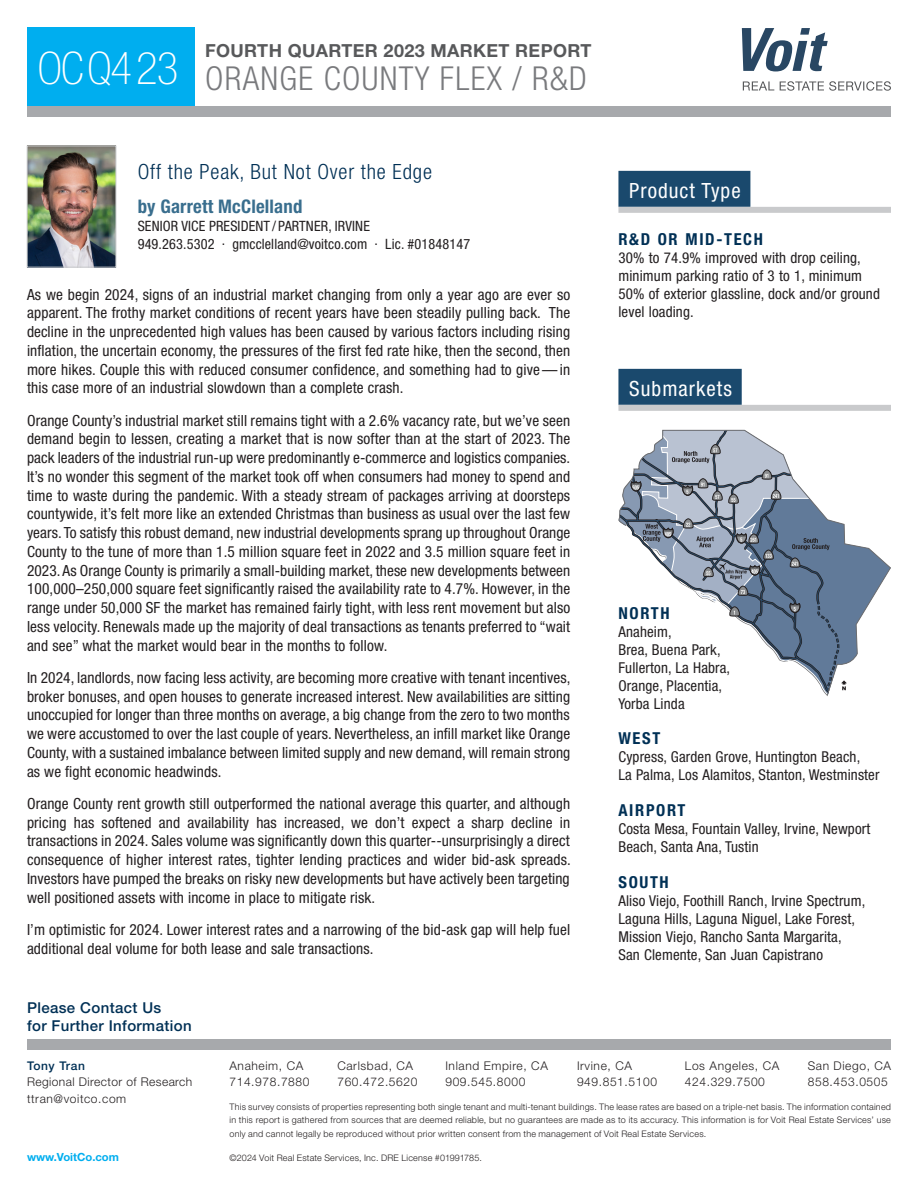
<style>
.page{position:relative;width:918px;height:1188px;background:#fff}
.page>*{position:absolute;margin:0;border:0;box-sizing:border-box;transform-origin:0 0}
.t1{font:100 condensed 45px "Helvetica Neue LT Std";letter-spacing:-.02em;color:#fff}
.t2{font:300 condensed 33px "Helvetica Neue LT Std";letter-spacing:.04em;color:#797a7d}
.Section_No_Accent{font:300 condensed 21px "Helvetica Neue LT Std";letter-spacing:.04em;color:#003055}
.Section_Accent{font:condensed 21px "Helvetica Neue LT Std";letter-spacing:.05em;color:#fff}
.Byline{font:700 condensed 18.75px "Helvetica Neue LT Std";letter-spacing:.01em;color:#396e8e}
.t3{font:700 18px "Helvetica Neue LT Std";letter-spacing:.02em;color:#58595b}
.County_Heads{font:700 condensed 16.5px "Helvetica Neue LT Std";letter-spacing:.1em;color:#003055}
.Copy{font:condensed 15.3px/18.8px "Helvetica Neue LT Std";letter-spacing:.01em;color:#231f20;text-align:justify}
.County_Description{font:condensed 15px/18px "Helvetica Neue LT Std";letter-spacing:.01em;color:#231f20}
.t4{font:500 15px/18px "Helvetica Neue LT Std";letter-spacing:.025em;color:#003055}
.Byline_-_contact_info{font:condensed 14.25px "Helvetica Neue LT Std";letter-spacing:.01em;color:#231f20}
.Byline_-_title{font:condensed 14.25px "Helvetica Neue LT Std";letter-spacing:.01em;color:#231f20}
.t5{font:300 12px/16.5px "Helvetica Neue LT Std";letter-spacing:.05em;color:#231f20}
.t6{font:500 12px "Helvetica Neue LT Std";letter-spacing:.05em;color:#003055}
.t7{font:700 11.25px "Helvetica Neue LT Std";color:#00aeef}
.t8{font:300 9px/13.5px "Helvetica Neue LT Std";letter-spacing:.025em;color:#231f20;text-align:justify}
</style>
<div class="page">
<div style="left:27px;top:106px;width:864px;height:11px;background:#a7a9ac"></div>
<div style="left:27px;top:28px;width:167px;height:78px;background:#00aeef"></div>
<svg style="left:743px;top:81px;width:31px;height:9px"></svg>
<svg style="left:780px;top:81px;width:111px;height:10px"></svg>
<svg style="left:742px;top:28px;width:86px;height:43px"></svg>
<div style="left:27px;top:1039px;width:864px;height:11px;background:#a7a9ac"></div>
<img style="left:29px;top:148px;width:85px;height:117px">
<div style="left:27px;top:146px;width:89px;height:121px;border:1px solid #c9cacc"></div>
<div style="left:618px;top:171px;width:132px;height:36px;background:#1a496d"></div>
<div style="left:618px;top:207px;width:273px;height:6px;background:#c9cacc"></div>
<div style="left:618px;top:369px;width:124px;height:36px;background:#1a496d"></div>
<div style="left:618px;top:405px;width:273px;height:6px;background:#c9cacc"></div>
<svg style="left:618px;top:430px;width:273px;height:266px"></svg>
<h1 class="t1" style="left:38px;top:43px;width:142px">OCQ423</h1>
<p class="t3" style="left:205px;top:39px;width:362px">Fourth Quarter 2023 MAR KET RE PORT</p>
<h2 class="t2" style="left:205px;top:59px;width:383px">Orange County Flex / R&amp;D</h2>
<p class="Section_No_Accent" style="left:138px;top:160px;width:296px">Off the Peak, But Not Over the Edge</p>
<p class="Byline" style="left:138px;top:195px;width:166px">by Garrett McClelland</p>
<p class="Byline_-_title" style="left:138px;top:217px;width:234px">SENIOR VICE PRESIDENT / PARTNER, IRVINE</p>
<p class="Byline_-_contact_info" style="left:138px;top:235px;width:334px">949.263.5302 . gmcclelland@voitco.com . Lic. #01848147</p>
<p class="Copy" style="left:27px;top:285px;width:545px">As we begin 2024, signs of an industrial market changing from only a year ago are ever so apparent. The frothy market conditions of recent years have been steadily pulling back. The decline in the unprecedented high values has been caused by various factors including rising inflation, the uncertain economy, the pressures of the first fed rate hike, then the second, then more hikes. Couple this with reduced consumer confidence, and something had to give—in this case more of an industrial slowdown than a complete crash.</p>
<p class="Copy" style="left:27px;top:411px;width:545px">Orange County’s industrial market still remains tight with a 2.6% vacancy rate, but we’ve seen demand begin to lessen, creating a market that is now softer than at the start of 2023. The pack leaders of the industrial run-up were predominantly e-commerce and logistics companies.<br>It’s no wonder this segment of the market took off when consumers had money to spend and time to waste during the pandemic. With a steady stream of packages arriving at doorsteps countywide, it’s felt more like an extended Christmas than business as usual over the last few years. To satisfy this robust demand, new industrial developments sprang up throughout Orange County to the tune of more than 1.5 million square feet in 2022 and 3.5 million square feet in 2023. As Orange County is primarily a small-building market, these new developments between 100,000–250,000 square feet significantly raised the availability rate to 4.7%. However, in the range under 50,000 SF the market has remained fairly tight, with less rent movement but also less velocity. Renewals made up the majority of deal transactions as tenants preferred to “wait and see” what the market would bear in the months to follow.</p>
<p class="Copy" style="left:27px;top:668px;width:545px">In 2024, landlords, now facing less activity, are becoming more creative with tenant incentives, broker bonuses, and open houses to generate increased interest. New availabilities are sitting unoccupied for longer than three months on average, a big change from the zero to two months we were accustomed to over the last couple of years. Nevertheless, an infill market like Orange County, with a sustained imbalance between limited supply and new demand, will remain strong as we fight economic headwinds.</p>
<p class="Copy" style="left:27px;top:794px;width:545px">Orange County rent growth still outperformed the national average this quarter, and although pricing has softened and availability has increased, we don’t expect a sharp decline in transactions in 2024. Sales volume was significantly down this quarter--unsurprisingly a direct consequence of higher interest rates, tighter lending practices and wider bid-ask spreads.<br>Investors have pumped the breaks on risky new developments but have actively been targeting well positioned assets with income in place to mitigate risk.</p>
<p class="Copy" style="left:27px;top:920px;width:545px">I’m optimistic for 2024. Lower interest rates and a narrowing of the bid-ask gap will help fuel additional deal volume for both lease and sale transactions.</p>
<p class="t4" style="left:27px;top:998px;width:166px">Please Contact Us<br>for Further Information</p>
<p class="Section_Accent" style="left:629px;top:178px;width:113px">Product Type</p>
<p class="County_Heads" style="left:618px;top:229px;width:146px">R&amp;D OR MID-TECH</p>
<p class="County_Description" style="left:618px;top:249px;width:263px">30% to 74.9% improved with drop ceiling, minimum parking ratio of 3 to 1, minimum 50% of exterior glassline, dock and/or ground level loading.</p>
<p class="Section_Accent" style="left:629px;top:376px;width:104px">Submarkets</p>
<p class="County_Heads" style="left:618px;top:603px;width:53px">NORTH</p>
<p class="County_Description" style="left:618px;top:622px;width:113px">Anaheim,<br>Brea, Buena Park,<br>Fullerton, La Habra,<br>Orange, Placentia,<br>Yorba Linda</p>
<p class="County_Heads" style="left:618px;top:729px;width:43px">WEST</p>
<p class="County_Description" style="left:618px;top:748px;width:263px">Cypress, Garden Grove, Huntington Beach,<br>La Palma, Los Alamitos, Stanton, Westminster</p>
<p class="County_Heads" style="left:618px;top:800px;width:69px">AIRPORT</p>
<p class="County_Description" style="left:618px;top:820px;width:253px">Costa Mesa, Fountain Valley, Irvine, Newport<br>Beach, Santa Ana, Tustin</p>
<p class="County_Heads" style="left:618px;top:872px;width:52px">SOUTH</p>
<p class="County_Description" style="left:618px;top:891px;width:248px">Aliso Viejo, Foothill Ranch, Irvine Spectrum, Laguna Hills, Laguna Niguel, Lake Forest, Mission Viejo, Rancho Santa Margarita, San Clemente, San Juan Capistrano</p>
<p class="t6" style="left:27px;top:1058px;width:59px">Tony Tran</p>
<p class="t5" style="left:27px;top:1074px;width:167px">Regional Director of Research ttran@voitco.com</p>
<p class="t7" style="left:27px;top:1150px;width:94px">www.VoitCo.com</p>
<p class="t5" style="left:230px;top:1057px;width:81px">Anaheim, CA<br>714.978.7880</p>
<p class="t5" style="left:337px;top:1057px;width:81px">Carlsbad, CA<br>760.472.5620</p>
<p class="t5" style="left:577px;top:1057px;width:81px">Irvine, CA<br>949.851.5100</p>
<p class="t5" style="left:685px;top:1057px;width:96px">Los Angeles, CA<br>424.329.7500</p>
<p class="t5" style="left:808px;top:1057px;width:85px">San Diego, CA<br>858.453.0505</p>
<p class="t5" style="left:445px;top:1057px;width:104px">Inland Empire, CA<br>909.545.8000</p>
<p class="t8" style="left:230px;top:1100px;width:663px">This survey consists of properties representing both single tenant and multi-tenant buildings. The lease rates are based on a triple-net basis. The information contained in this report is gathered from sources that are deemed reliable, but no guarantees are made as to its accuracy. This information is for Voit Real Estate Services’ use only and cannot legally be reproduced without prior written consent from the management of Voit Real Estate Services.</p>
<p class="t8" style="left:230px;top:1151px;width:254px">©2024 Voit Real Estate Services, Inc. DRE License #01991785.</p>
</div>
